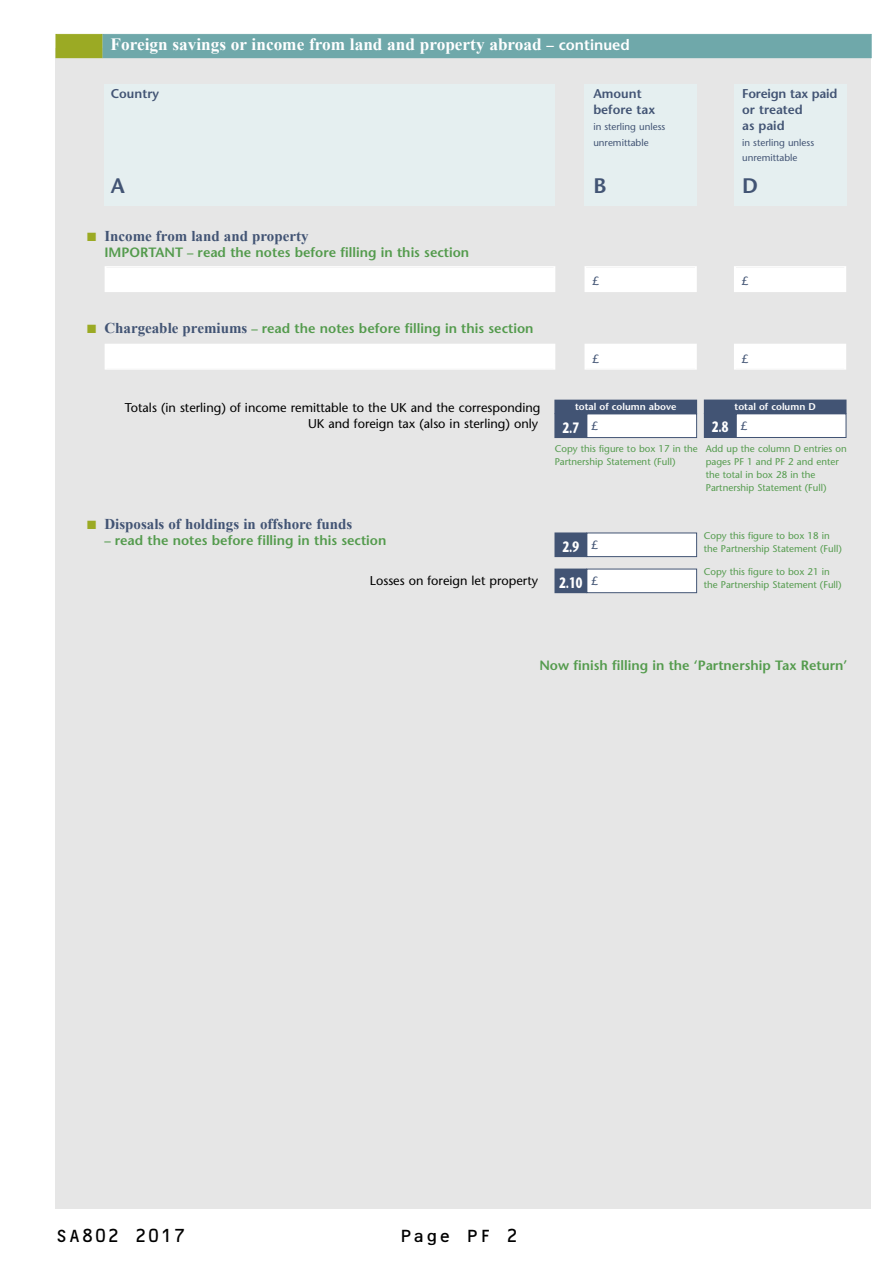
<style>
.page{position:relative;width:893px;height:1263px;background:#fff}
.page>*{position:absolute;margin:0;border:0;box-sizing:border-box;transform-origin:0 0}
.t1{font:600 21px "Stone Sans";color:#425474}
.t2{font:18px "OCRB";color:#000}
.t3{font:700 17.25px "Times New Roman";color:#fff}
.t4{font:700 15px "Times New Roman";color:#425474}
.t5{font:700 15px "Stone Sans";color:#fff;scale:.7 1}
.t6{font:600 13.5px "Stone Sans";color:#549b4d}
.t7{font:12.75px/15.9px "Stone Sans";color:#000;text-align:right}
.t8{font:600 12.75px "Stone Sans";color:#425474}
.t9{font:12px "Stone Sans";color:#425474}
.t10{font:9.75px/12.8px "Stone Sans";color:#549b4d}
.t11{font:9.75px/15.9px "Stone Sans";color:#425474}
.t12{font:600 9.75px "Stone Sans";color:#fff}
.s1{font-family:"Stone Sans";font-weight:600;font-size:15px}
.s2{color:#9baa24}
.s3{font-size:12.75px}
.s4{font-family:"Times New Roman";font-weight:700;font-size:15px;color:#425474}
.s5{font-weight:400;font-size:12px;color:#425474}
</style>
<div class="page">
<div style="left:55px;top:48px;width:816px;height:1161px;background:#e6e6e6"></div>
<div style="left:105px;top:84px;width:592px;height:121px;background:#e5eff0"></div>
<div style="left:555px;top:569px;width:31px;height:23px;background:#425474"></div>
<div style="left:555px;top:569px;width:32px;height:24px;border:1px solid #425474"></div>
<div style="left:587px;top:569px;width:109px;height:23px;background:#fff"></div>
<div style="left:587px;top:569px;width:110px;height:24px;border:1px solid #425474"></div>
<div style="left:555px;top:533px;width:31px;height:23px;background:#425474"></div>
<div style="left:555px;top:533px;width:32px;height:24px;border:1px solid #425474"></div>
<div style="left:587px;top:533px;width:109px;height:23px;background:#fff"></div>
<div style="left:587px;top:533px;width:110px;height:24px;border:1px solid #425474"></div>
<div style="left:704px;top:414px;width:32px;height:23px;background:#425474"></div>
<div style="left:704px;top:414px;width:32px;height:24px;border:1px solid #425474"></div>
<div style="left:736px;top:414px;width:110px;height:23px;background:#fff"></div>
<div style="left:736px;top:414px;width:110px;height:24px;border:1px solid #425474"></div>
<div style="left:555px;top:400px;width:142px;height:14px;border:1px solid #425474"></div>
<div style="left:555px;top:414px;width:31px;height:23px;background:#425474"></div>
<div style="left:555px;top:414px;width:32px;height:24px;border:1px solid #425474"></div>
<div style="left:587px;top:414px;width:109px;height:23px;background:#fff"></div>
<div style="left:587px;top:414px;width:110px;height:24px;border:1px solid #425474"></div>
<div style="left:106px;top:268px;width:448px;height:23px;background:#fff"></div>
<div style="left:105px;top:266px;width:450px;height:26px;border:2px solid #fff"></div>
<div style="left:586px;top:268px;width:109px;height:23px;background:#fff"></div>
<div style="left:584px;top:266px;width:113px;height:26px;border:2px solid #fff"></div>
<div style="left:735px;top:268px;width:110px;height:23px;background:#fff"></div>
<div style="left:734px;top:266px;width:112px;height:26px;border:2px solid #fff"></div>
<div style="left:106px;top:345px;width:448px;height:23px;background:#fff"></div>
<div style="left:105px;top:344px;width:450px;height:26px;border:2px solid #fff"></div>
<div style="left:586px;top:345px;width:109px;height:23px;background:#fff"></div>
<div style="left:584px;top:344px;width:113px;height:26px;border:2px solid #fff"></div>
<div style="left:735px;top:345px;width:110px;height:23px;background:#fff"></div>
<div style="left:734px;top:344px;width:112px;height:26px;border:2px solid #fff"></div>
<div style="left:734px;top:84px;width:112px;height:121px;background:#e5eff0"></div>
<div style="left:555px;top:79px;width:29px;height:130px;background:#e6e6e6"></div>
<div style="left:704px;top:400px;width:142px;height:14px;background:#425474"></div>
<div style="left:555px;top:400px;width:141px;height:14px;background:#425474"></div>
<div style="left:56px;top:35px;width:46px;height:22px;background:#9baa24"></div>
<div style="left:56px;top:34px;width:47px;height:24px;border:1px solid #9baa24"></div>
<div style="left:103px;top:35px;width:768px;height:22px;background:#6fa8aa"></div>
<div style="left:103px;top:34px;width:769px;height:24px;border:1px solid #6fa8aa"></div>
<h3 class="t3" style="left:111px;top:32px;width:521px">Foreign savings or income from land and property abroad <span class="s1">– continued</span></h3>
<h3 class="t8" style="left:111px;top:88px;width:50px">Country</h3>
<h3 class="t8" style="left:593px;top:88px;width:50px">Amount</h3>
<h3 class="t8" style="left:742px;top:88px;width:97px">Foreign tax paid</h3>
<h3 class="t8" style="left:593px;top:104px;width:63px">before tax</h3>
<h3 class="t8" style="left:742px;top:104px;width:62px">or treated</h3>
<p class="t11" style="left:593px;top:119px;width:73px">in sterling unless</p>
<h3 class="t8" style="left:742px;top:120px;width:44px">as paid</h3>
<p class="t11" style="left:593px;top:135px;width:57px">unremittable</p>
<p class="t11" style="left:742px;top:135px;width:73px">in sterling unless unremittable</p>
<h1 class="t1" style="left:111px;top:178px;width:16px">A</h1>
<h1 class="t1" style="left:593px;top:178px;width:15px">B</h1>
<h1 class="t1" style="left:742px;top:178px;width:17px">D</h1>
<h3 class="t4" style="left:87px;top:225px;width:223px"><span class="s2">■</span> Income from land and property</h3>
<h3 class="t6" style="left:104px;top:247px;width:366px">IMPORTANT <span class="s3">–</span> read the notes before filling in this section</h3>
<h3 class="t6" style="left:87px;top:323px;width:448px"><span class="s2">■</span> <span class="s4">Chargeable premiums</span> <span class="s3">–</span> read the notes before filling in this section</h3>
<p class="t9" style="left:592px;top:276px;width:8px">£</p>
<p class="t9" style="left:742px;top:276px;width:8px">£</p>
<p class="t9" style="left:592px;top:354px;width:8px">£</p>
<p class="t9" style="left:742px;top:354px;width:8px">£</p>
<h3 class="t7" style="left:125px;top:401px;width:417px">Totals (in sterling) of income remittable to the UK and the corresponding<br>UK and foreign tax (also in sterling) only</h3>
<h3 class="t4" style="left:87px;top:513px;width:266px"><span class="s2">■</span> Disposals of holdings in offshore funds</h3>
<h3 class="t6" style="left:104px;top:535px;width:284px"><span class="s3">–</span> read the notes before filling in this section</h3>
<h3 class="t7" style="left:370px;top:574px;width:170px">Losses on foreign let property</h3>
<p class="t12" style="left:575px;top:403px;width:103px">total of column above</p>
<h3 class="t5" style="left:562px;top:421px;width:53px">2.7 <span class="s5">£</span></h3>
<p class="t10" style="left:555px;top:444px;width:145px">Copy this figure to box 17 in the<br>Partnership Statement (Full)</p>
<p class="t12" style="left:735px;top:403px;width:83px">total of column D</p>
<h3 class="t5" style="left:712px;top:421px;width:53px">2.8 <span class="s5">£</span></h3>
<p class="t10" style="left:706px;top:444px;width:142px">Add up the column D entries on pages PF 1 and PF 2 and enter the total in box 28 in the<br>Partnership Statement (Full)</p>
<h3 class="t5" style="left:562px;top:540px;width:53px">2.9 <span class="s5">£</span></h3>
<h3 class="t5" style="left:559px;top:577px;width:57px">2.10 <span class="s5">£</span></h3>
<p class="t10" style="left:704px;top:530px;width:139px">Copy this figure to box 18 in the Partnership Statement (Full)</p>
<p class="t10" style="left:704px;top:567px;width:139px">Copy this figure to box 21 in the Partnership Statement (Full)</p>
<h3 class="t6" style="left:539px;top:660px;width:309px">Now finish filling in the ‘Partnership Tax Return’</h3>
<h2 class="t2" style="left:55px;top:1229px;width:132px">SA802 2017</h2>
<h2 class="t2" style="left:400px;top:1229px;width:121px">Page PF 2</h2>
</div>
